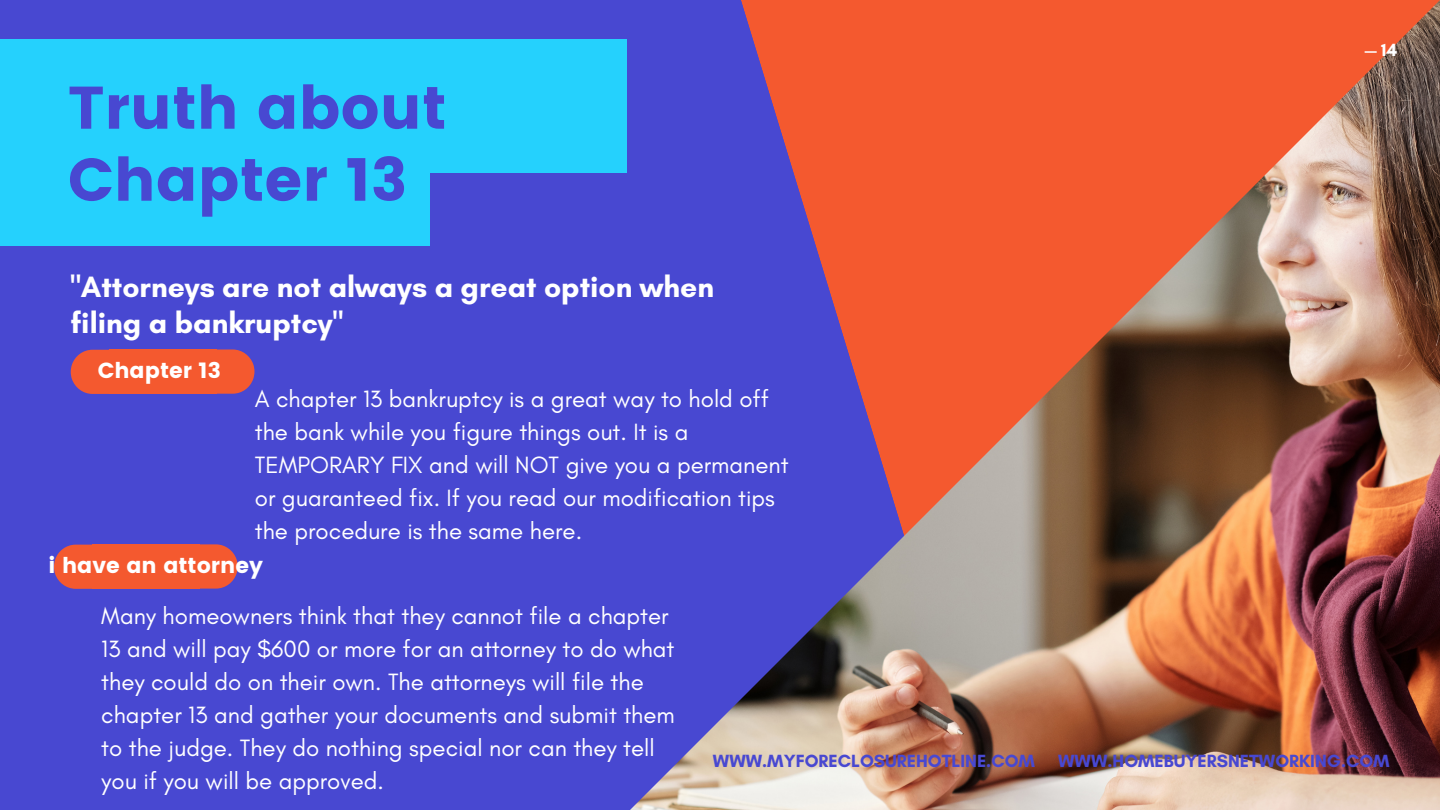
<style>
.page{position:relative;width:1440px;height:810px;background:#4848d1}
.page>*{position:absolute;margin:0;border:0;box-sizing:border-box;transform-origin:0 0}
.t1{font:60px/72px "Poppins";color:#4848d1}
.t2{font:700 30px/36px "Glacial Indifference";color:#fff}
.t3{font:24px/33px "Glacial Indifference";color:#fff}
.t4{font:21.8px "Poppins";color:#fff}
.t5{font:700 18px "Glacial Indifference";color:#4848d1}
.t6{font:700 18px "Glacial Indifference";color:#fff}
</style>
<div class="page">
<img style="left:630px;top:0;width:810px;height:810px">
<div style="left:0;top:39px;width:430px;height:207px;background:#25d1fd"></div>
<div style="left:365px;top:39px;width:262px;height:134px;background:#25d1fd"></div>
<svg style="left:71px;top:350px;width:38px;height:44px;background:#df5641"></svg>
<svg style="left:201px;top:349px;width:53px;height:45px;background:#dd5644"></svg>
<div style="left:109px;top:350px;width:108px;height:44px;background:#f4592f"></div>
<svg style="left:54px;top:545px;width:38px;height:44px;background:#de5642"></svg>
<svg style="left:184px;top:544px;width:54px;height:45px;background:#da5646"></svg>
<div style="left:92px;top:545px;width:108px;height:44px;background:#f4592f"></div>
<h1 class="t1" style="left:68px;top:72px;width:380px">Truth about<br>Chapter 13</h1>
<p class="t2" style="left:70px;top:269px;width:645px">"Attorneys are not always a great option when filing a bankruptcy"</p>
<p class="t4" style="left:98px;top:358px;width:125px">Chapter 13</p>
<p class="t3" style="left:255px;top:382px;width:535px">A chapter 13 bankruptcy is a great way to hold off the bank while you figure things out. It is a TEMPORARY FIX and will NOT give you a permanent or guaranteed fix. If you read our modification tips the procedure is the same here.</p>
<p class="t4" style="left:49px;top:553px;width:216px">i have an attorney</p>
<p class="t3" style="left:101px;top:599px;width:575px">Many homeowners think that they cannot file a chapter 13 and will pay $600 or more for an attorney to do what they could do on their own. The attorneys will file the chapter 13 and gather your documents and submit them to the judge. They do nothing special nor can they tell you if you will be approved.</p>
<p class="t5" style="left:713px;top:750px;width:324px">WWW.MYFORECLOSUREHOTLINE.COM</p>
<p class="t6" style="left:1365px;top:39px;width:34px">— 14</p>
<p class="t5" style="left:1058px;top:750px;width:333px">WWW.HOMEBUYERSNETWORKING.COM</p>
</div>
